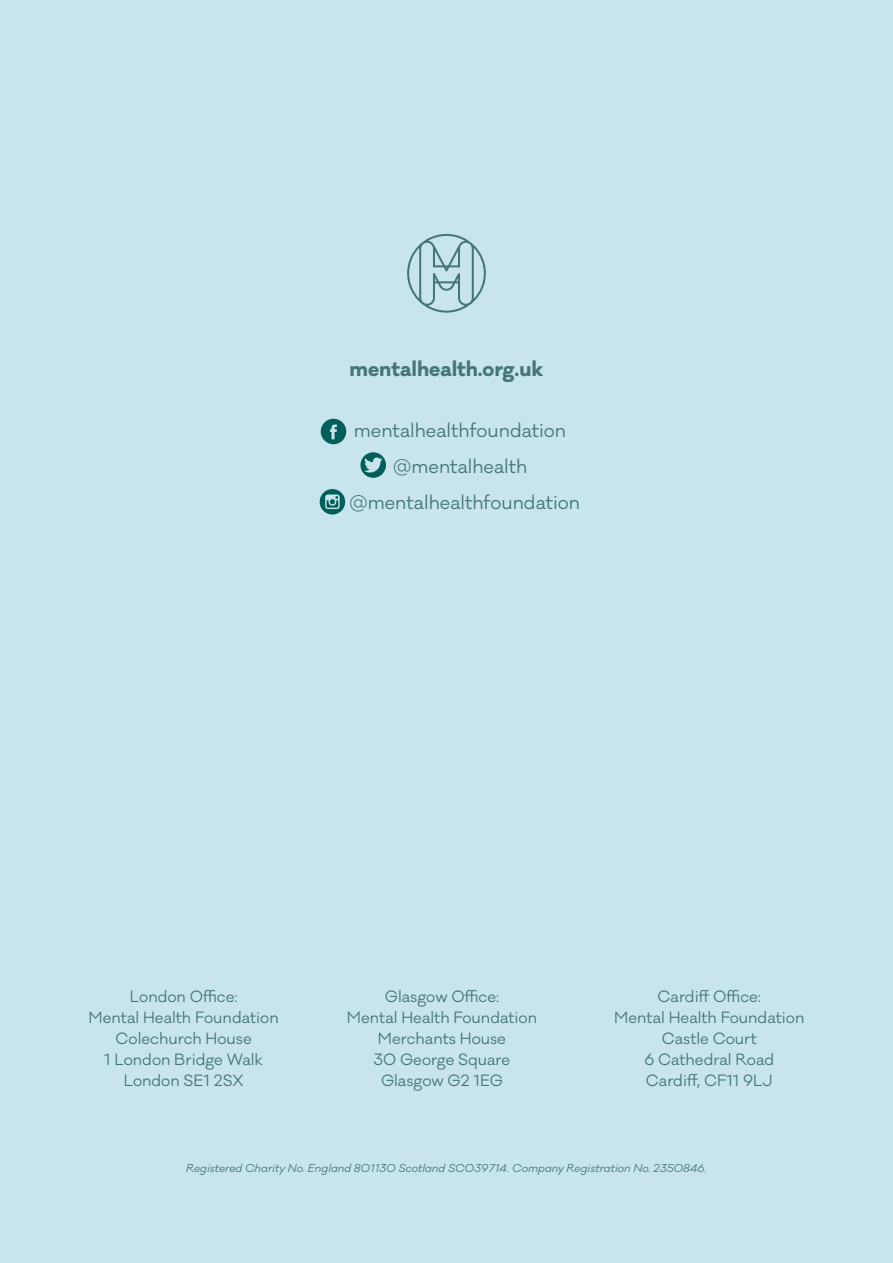
<style>
.page{position:relative;width:893px;height:1263px;background:#fff}
.page>*{position:absolute;margin:0;border:0;box-sizing:border-box;transform-origin:0 0}
.t1{font:700 19.5px "Galano Classic";color:#447678}
.t2{font:18px/36px "Galano Classic";color:#447678;text-align:center}
.t3{font:15px/21px "Galano Classic";color:#447678;text-align:center}
.t4{font:italic 10.5px "Galano Classic";color:#447678}
</style>
<div class="page">
<div style="left:1px;top:0;width:892px;height:1263px;background:#c8e5ee"></div>
<svg style="left:407px;top:234px;width:79px;height:79px"></svg>
<svg style="left:360px;top:452px;width:26px;height:26px"></svg>
<svg style="left:320px;top:489px;width:25px;height:25px"></svg>
<svg style="left:321px;top:419px;width:25px;height:25px"></svg>
<h1 class="t1" style="left:349px;top:355px;width:195px">mentalhealth.org.uk</h1>
<p class="t2" style="left:349px;top:413px;width:233px">mentalhealthfoundation @mentalhealth @mentalhealthfoundation</p>
<p class="t3" style="left:89px;top:987px;width:192px">London Office:<br>Mental Health Foundation<br>Colechurch House<br>1 London Bridge Walk<br>London SE1 2SX</p>
<p class="t3" style="left:614px;top:987px;width:192px">Cardiff Office:<br>Mental Health Foundation<br>Castle Court<br>6 Cathedral Road<br>Cardiff, CF11 9LJ</p>
<p class="t3" style="left:347px;top:987px;width:192px">Glasgow Office:<br>Mental Health Foundation<br>Merchants House<br>30 George Square<br>Glasgow G2 1EG</p>
<p class="t4" style="left:186px;top:1161px;width:522px">Registered Charity No. England 801130 Scotland SC039714. Company Registration No. 2350846.</p>
</div>
